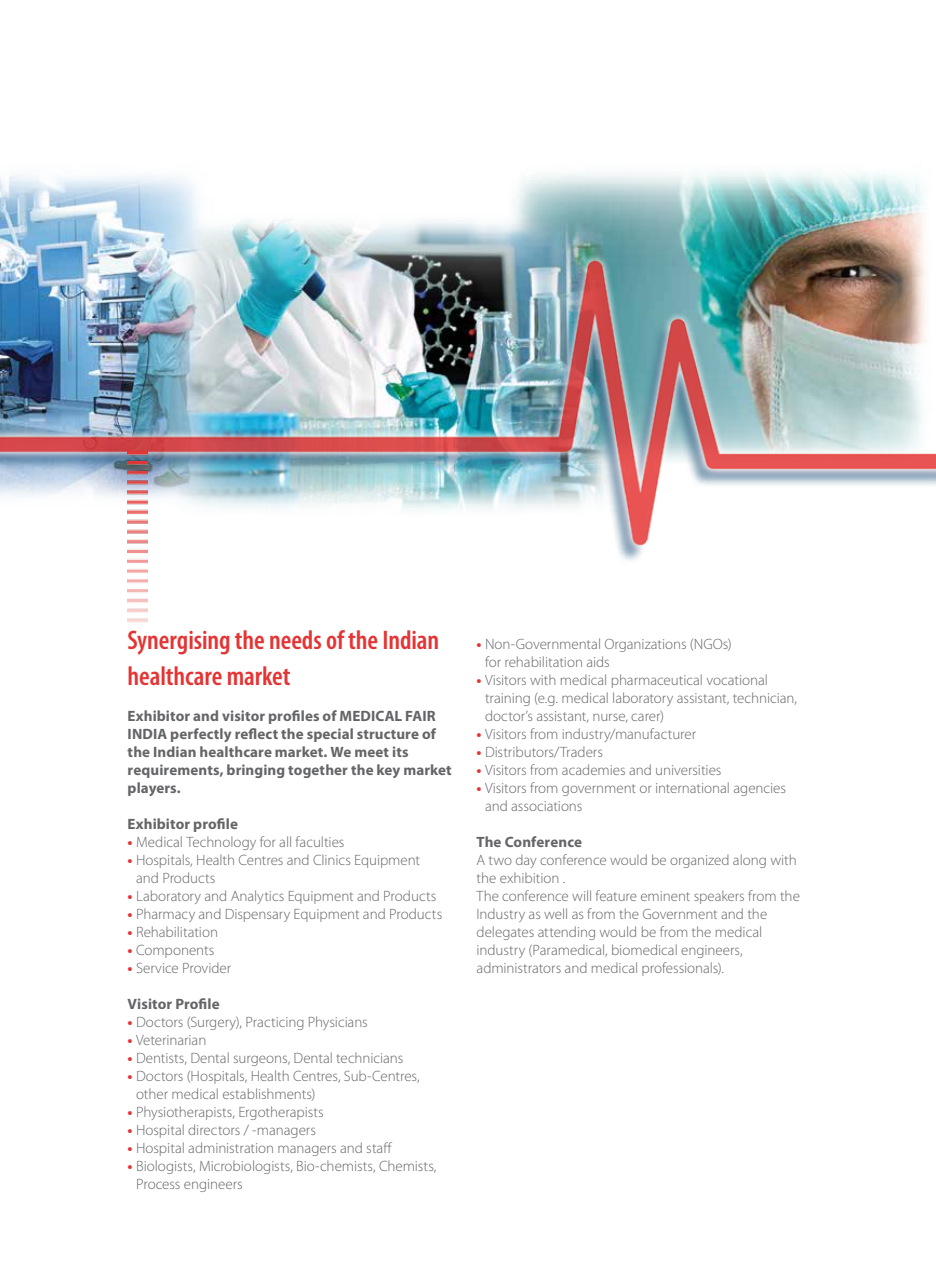
<style>
.page{position:relative;width:936px;height:1276px;background:#fff}
.page>*{position:absolute;margin:0;border:0;box-sizing:border-box;transform-origin:0 0}
.t1{font:600 condensed 27px/36px "Myriad Pro";letter-spacing:-.005em;color:#e53434}
.t2{font:300 15px/18px "Myriad Pro";letter-spacing:-.005em;color:#646567}
.t3{font:700 15px/18px "Myriad Pro";letter-spacing:.005em;color:#646567}
.s1{font-weight:700;color:#e53434}
</style>
<div class="page">
<img style="left:0;top:171px;width:923px;height:62px">
<img style="left:0;top:233px;width:935px;height:339px">
<img style="left:128px;top:451px;width:19px;height:172px">
<h1 class="t1" style="left:128px;top:621px;width:313px">Synergising the needs of the Indian healthcare market</h1>
<p class="t3" style="left:128px;top:706px;width:325px">Exhibitor and visitor profiles of MEDICAL FAIR INDIA perfectly reflect the special structure of the Indian healthcare market. We meet its requirements, bringing together the key market players.</p>
<p class="t3" style="left:128px;top:814px;width:112px">Exhibitor profile</p>
<p class="t2" style="left:128px;top:832px;width:218px"><span class="s1">•</span> Medical Technology for all faculties</p>
<p class="t2" style="left:136px;top:850px;width:285px;text-indent:-9px"><span class="s1">•</span> Hospitals, Health Centres and Clinics Equipment and Products</p>
<p class="t2" style="left:128px;top:886px;width:310px"><span class="s1">•</span> Laboratory and Analytics Equipment and Products</p>
<p class="t2" style="left:128px;top:904px;width:316px"><span class="s1">•</span> Pharmacy and Dispensary Equipment and Products</p>
<p class="t2" style="left:128px;top:922px;width:92px"><span class="s1">•</span> Rehabilitation</p>
<p class="t2" style="left:128px;top:940px;width:88px"><span class="s1">•</span> Components</p>
<p class="t2" style="left:128px;top:958px;width:105px"><span class="s1">•</span> Service Provider</p>
<p class="t3" style="left:128px;top:994px;width:94px">Visitor Profile</p>
<p class="t2" style="left:128px;top:1012px;width:242px"><span class="s1">•</span> Doctors (Surgery), Practicing Physicians</p>
<p class="t2" style="left:128px;top:1030px;width:80px"><span class="s1">•</span> Veterinarian</p>
<p class="t2" style="left:128px;top:1048px;width:277px"><span class="s1">•</span> Dentists, Dental surgeons, Dental technicians</p>
<p class="t2" style="left:136px;top:1066px;width:285px;text-indent:-9px"><span class="s1">•</span> Doctors (Hospitals, Health Centres, Sub-Centres, other medical establishments)</p>
<p class="t2" style="left:128px;top:1102px;width:198px"><span class="s1">•</span> Physiotherapists, Ergotherapists</p>
<p class="t2" style="left:128px;top:1120px;width:190px"><span class="s1">•</span> Hospital directors / -managers</p>
<p class="t2" style="left:128px;top:1138px;width:266px"><span class="s1">•</span> Hospital administration managers and staff</p>
<p class="t2" style="left:136px;top:1156px;width:302px;text-indent:-9px"><span class="s1">•</span> Biologists, Microbiologists, Bio-chemists, Chemists,<br>Process engineers</p>
<p class="t2" style="left:485px;top:634px;width:248px;text-indent:-9px"><span class="s1">•</span> Non-Governmental Organizations (NGOs) for rehabilitation aids</p>
<p class="t2" style="left:485px;top:670px;width:313px;text-indent:-9px"><span class="s1">•</span> Visitors with medical pharmaceutical vocational training (e.g. medical laboratory assistant, technician, doctor’s assistant, nurse, carer)</p>
<p class="t2" style="left:476px;top:724px;width:221px"><span class="s1">•</span> Visitors from industry/manufacturer</p>
<p class="t2" style="left:476px;top:742px;width:128px"><span class="s1">•</span> Distributors/Traders</p>
<p class="t2" style="left:476px;top:760px;width:246px"><span class="s1">•</span> Visitors from academies and universities</p>
<p class="t2" style="left:485px;top:778px;width:302px;text-indent:-9px"><span class="s1">•</span> Visitors from government or international agencies and associations</p>
<p class="t3" style="left:476px;top:832px;width:107px">The Conference</p>
<p class="t2" style="left:476px;top:850px;width:325px">A two day conference would be organized along with the exhibition .<br>The conference will feature eminent speakers from the Industry as well as from the Government and the delegates attending would be from the medical industry (Paramedical, biomedical engineers, administrators and medical professionals).</p>
</div>
